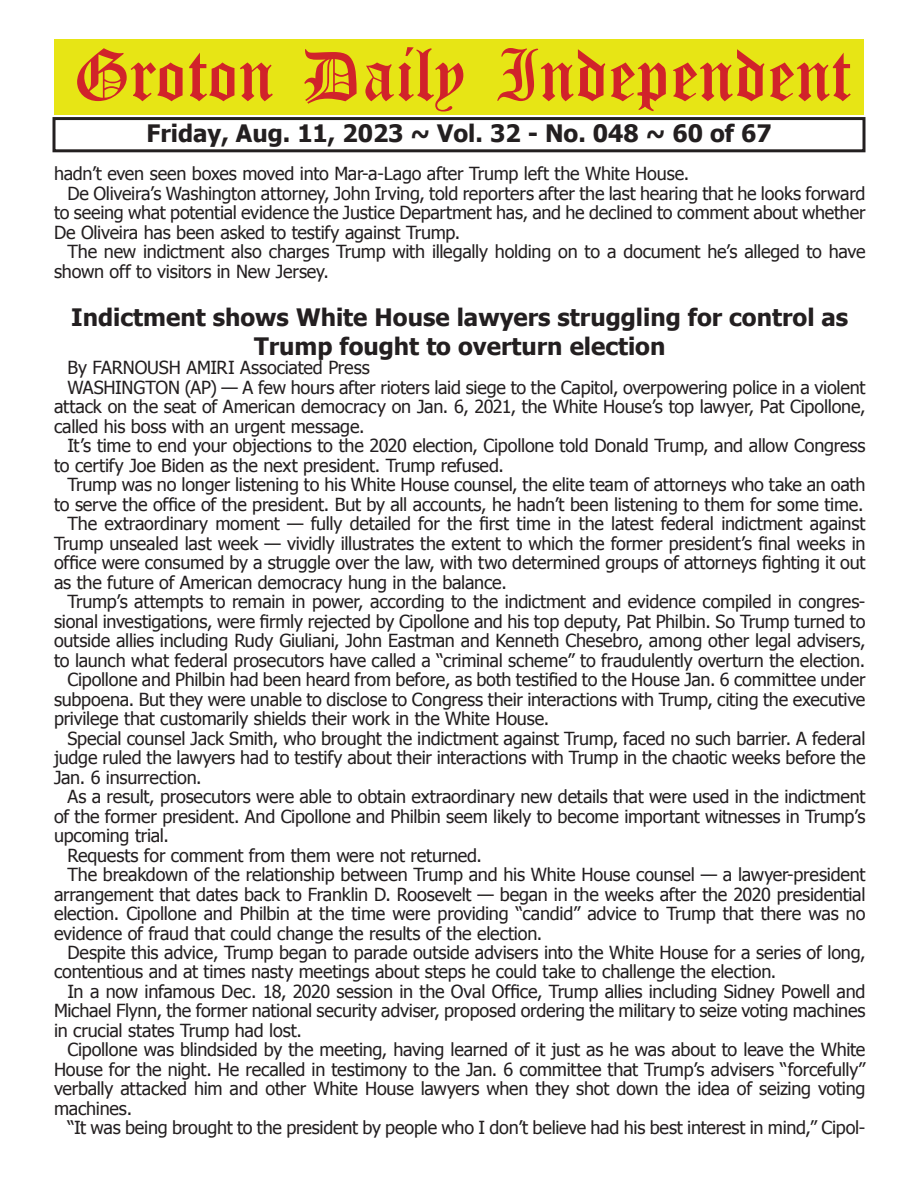
<style>
.page{position:relative;width:918px;height:1188px;background:#fff}
.page>*{position:absolute;margin:0;border:0;box-sizing:border-box;transform-origin:0 0}
.t1{font:54px "Old English Five";color:#d1232a}
.t2{font:700 24px/28.8px "Tahoma";color:#231f20;text-align:center}
.t3{font:18px "Tahoma";letter-spacing:-.01em;color:#231f20}
</style>
<div class="page">
<div style="left:52px;top:117px;width:814px;height:35px;border:3px solid #231f20"></div>
<div style="left:54px;top:40px;width:810px;height:75px;background:#e7e515"></div>
<h1 class="t1" style="left:73px;top:50px;width:779px">Groton Daily Independent</h1>
<h2 class="t2" style="left:146px;top:117px;width:627px">Friday, Aug. 11, 2023 ~ Vol. 32 - No. 048 ~ 60 of 67</h2>
<p class="t3" style="left:54px;top:161px;width:637px">hadn’t even seen boxes moved into Mar-a-Lago after Trump left the White House.</p>
<p class="t3" style="left:68px;top:181px;width:800px">De Oliveira’s Washington attorney, John Irving, told reporters after the last hearing that he looks forward</p>
<p class="t3" style="left:54px;top:200px;width:813px">to seeing what potential evidence the Justice Department has, and he declined to comment about whether</p>
<p class="t3" style="left:54px;top:220px;width:408px">De Oliveira has been asked to testify against Trump.</p>
<p class="t3" style="left:68px;top:239px;width:799px">The new indictment also charges Trump with illegally holding on to a document he’s alleged to have</p>
<p class="t3" style="left:54px;top:259px;width:276px">shown off to visitors in New Jersey.</p>
<h2 class="t2" style="left:71px;top:301px;width:779px">Indictment shows White House lawyers struggling for control as<br>Trump fought to overturn election</h2>
<p class="t3" style="left:68px;top:356px;width:304px">By FARNOUSH AMIRI Associated Press</p>
<p class="t3" style="left:68px;top:375px;width:800px">WASHINGTON (AP) — A few hours after rioters laid siege to the Capitol, overpowering police in a violent</p>
<p class="t3" style="left:54px;top:395px;width:813px">attack on the seat of American democracy on Jan. 6, 2021, the White House’s top lawyer, Pat Cipollone,</p>
<p class="t3" style="left:54px;top:414px;width:312px">called his boss with an urgent message.</p>
<p class="t3" style="left:68px;top:434px;width:800px">It’s time to end your objections to the 2020 election, Cipollone told Donald Trump, and allow Congress</p>
<p class="t3" style="left:54px;top:453px;width:451px">to certify Joe Biden as the next president. Trump refused.</p>
<p class="t3" style="left:68px;top:473px;width:799px">Trump was no longer listening to his White House counsel, the elite team of attorneys who take an oath</p>
<p class="t3" style="left:54px;top:492px;width:811px">to serve the office of the president. But by all accounts, he hadn’t been listening to them for some time.</p>
<p class="t3" style="left:68px;top:512px;width:799px">The extraordinary moment — fully detailed for the first time in the latest federal indictment against</p>
<p class="t3" style="left:54px;top:531px;width:813px">Trump unsealed last week — vividly illustrates the extent to which the former president’s final weeks in</p>
<p class="t3" style="left:54px;top:551px;width:813px">office were consumed by a struggle over the law, with two determined groups of attorneys fighting it out</p>
<p class="t3" style="left:54px;top:570px;width:454px">as the future of American democracy hung in the balance.</p>
<p class="t3" style="left:68px;top:589px;width:799px">Trump’s attempts to remain in power, according to the indictment and evidence compiled in congres-</p>
<p class="t3" style="left:54px;top:609px;width:813px">sional investigations, were firmly rejected by Cipollone and his top deputy, Pat Philbin. So Trump turned to</p>
<p class="t3" style="left:54px;top:628px;width:813px">outside allies including Rudy Giuliani, John Eastman and Kenneth Chesebro, among other legal advisers,</p>
<p class="t3" style="left:54px;top:648px;width:813px">to launch what federal prosecutors have called a “criminal scheme” to fraudulently overturn the election.</p>
<p class="t3" style="left:68px;top:667px;width:800px">Cipollone and Philbin had been heard from before, as both testified to the House Jan. 6 committee under</p>
<p class="t3" style="left:54px;top:687px;width:813px">subpoena. But they were unable to disclose to Congress their interactions with Trump, citing the executive</p>
<p class="t3" style="left:54px;top:706px;width:497px">privilege that customarily shields their work in the White House.</p>
<p class="t3" style="left:68px;top:726px;width:800px">Special counsel Jack Smith, who brought the indictment against Trump, faced no such barrier. A federal</p>
<p class="t3" style="left:54px;top:745px;width:813px">judge ruled the lawyers had to testify about their interactions with Trump in the chaotic weeks before the</p>
<p class="t3" style="left:54px;top:765px;width:149px">Jan. 6 insurrection.</p>
<p class="t3" style="left:68px;top:784px;width:800px">As a result, prosecutors were able to obtain extraordinary new details that were used in the indictment</p>
<p class="t3" style="left:54px;top:804px;width:813px">of the former president. And Cipollone and Philbin seem likely to become important witnesses in Trump’s</p>
<p class="t3" style="left:54px;top:823px;width:116px">upcoming trial.</p>
<p class="t3" style="left:68px;top:843px;width:416px">Requests for comment from them were not returned.</p>
<p class="t3" style="left:68px;top:862px;width:799px">The breakdown of the relationship between Trump and his White House counsel — a lawyer-president</p>
<p class="t3" style="left:54px;top:882px;width:813px">arrangement that dates back to Franklin D. Roosevelt — began in the weeks after the 2020 presidential</p>
<p class="t3" style="left:54px;top:901px;width:813px">election. Cipollone and Philbin at the time were providing “candid” advice to Trump that there was no</p>
<p class="t3" style="left:54px;top:921px;width:490px">evidence of fraud that could change the results of the election.</p>
<p class="t3" style="left:68px;top:940px;width:800px">Despite this advice, Trump began to parade outside advisers into the White House for a series of long,</p>
<p class="t3" style="left:54px;top:960px;width:724px">contentious and at times nasty meetings about steps he could take to challenge the election.</p>
<p class="t3" style="left:68px;top:979px;width:800px">In a now infamous Dec. 18, 2020 session in the Oval Office, Trump allies including Sidney Powell and</p>
<p class="t3" style="left:54px;top:999px;width:813px">Michael Flynn, the former national security adviser, proposed ordering the military to seize voting machines</p>
<p class="t3" style="left:54px;top:1018px;width:250px">in crucial states Trump had lost.</p>
<p class="t3" style="left:68px;top:1038px;width:799px">Cipollone was blindsided by the meeting, having learned of it just as he was about to leave the White</p>
<p class="t3" style="left:54px;top:1057px;width:813px">House for the night. He recalled in testimony to the Jan. 6 committee that Trump’s advisers “forcefully”</p>
<p class="t3" style="left:54px;top:1077px;width:813px">verbally attacked him and other White House lawyers when they shot down the idea of seizing voting</p>
<p class="t3" style="left:54px;top:1096px;width:80px">machines.</p>
<p class="t3" style="left:68px;top:1116px;width:799px">“It was being brought to the president by people who I don’t believe had his best interest in mind,” Cipol-</p>
</div>
